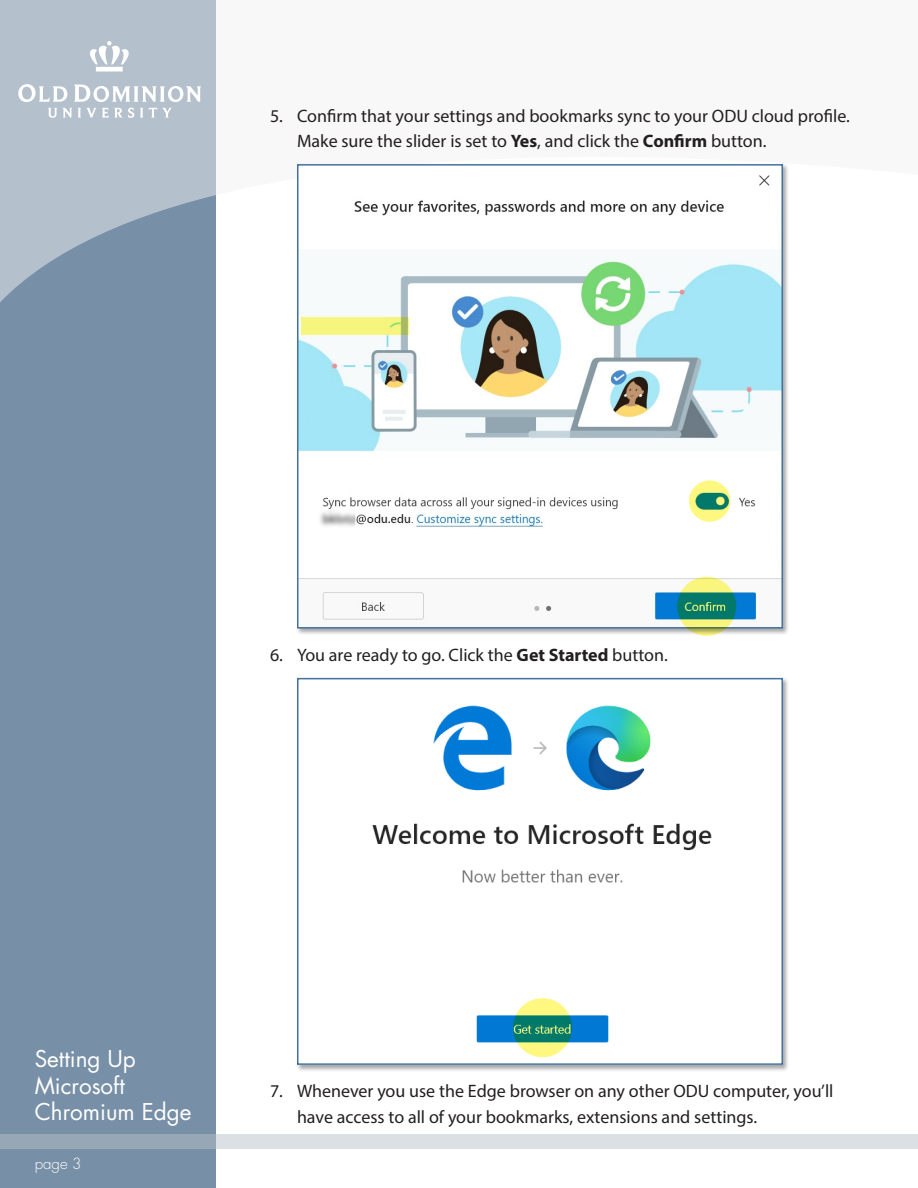
<style>
.page{position:relative;width:918px;height:1188px;background:#fff}
.page>*{position:absolute;margin:0;border:0;box-sizing:border-box;transform-origin:0 0}
.t1{font:22.5px/26.7px "Futura Std";color:#fff}
.t2{font:18px/25.5px "Myriad Pro";color:#231f20}
.t3{font:300 15px "Futura Std";color:#fff}
.s1{font-weight:700}
</style>
<div class="page">
<div style="left:0;top:0;width:216px;height:1188px;background:#7890a7"></div>
<svg style="left:0;top:0;width:216px;height:302px;fill:#b5c0cd"></svg>
<svg style="left:0;top:1134px;width:918px;height:14px;background:#ccd1d8"></svg>
<svg style="left:88px;top:41px;width:42px;height:31px"></svg>
<svg style="left:18px;top:84px;width:49px;height:18px"></svg>
<svg style="left:73px;top:85px;width:128px;height:17px;background:#d3d9e1"></svg>
<svg style="left:48px;top:108px;width:24px;height:10px"></svg>
<svg style="left:78px;top:108px;width:56px;height:10px"></svg>
<svg style="left:140px;top:108px;width:3px;height:10px"></svg>
<svg style="left:149px;top:108px;width:23px;height:10px"></svg>
<div style="left:296px;top:163px;width:493px;height:472px;background:#231f20;opacity:.4"></div>
<img style="left:300px;top:167px;width:480px;height:459px">
<div style="left:297px;top:164px;width:486px;height:465px;border:2px solid #41729e"></div>
<div style="left:296px;top:677px;width:493px;height:395px;background:#231f20;opacity:.4"></div>
<img style="left:300px;top:681px;width:480px;height:381px">
<div style="left:297px;top:678px;width:486px;height:387px;border:2px solid #41729e"></div>
<svg style="left:301px;top:318px;width:108px;height:17px;background:#eff07c"></svg>
<svg style="left:677px;top:577px;width:59px;height:59px;background:#70ad70"></svg>
<svg style="left:689px;top:480px;width:41px;height:42px"></svg>
<svg style="left:513px;top:998px;width:59px;height:59px;background:#7eb775"></svg>
<p class="t2" style="left:297px;top:102px;width:554px;text-indent:-27px">5. Confirm that your settings and bookmarks sync to your ODU cloud profile.<br>Make sure the slider is set to <span class="s1">Yes</span>, and click the <span class="s1">Confirm</span> button.</p>
<p class="t2" style="left:270px;top:642px;width:399px">6. You are ready to go. Click the <span class="s1">Get Started</span> button.</p>
<p class="t1" style="left:35px;top:1046px;width:158px">Setting Up<br>Microsoft<br>Chromium Edge</p>
<p class="t3" style="left:35px;top:1155px;width:48px">page 3</p>
<p class="t2" style="left:297px;top:1078px;width:538px;text-indent:-27px">7. Whenever you use the Edge browser on any other ODU computer, you’ll have access to all of your bookmarks, extensions and settings.</p>
</div>
